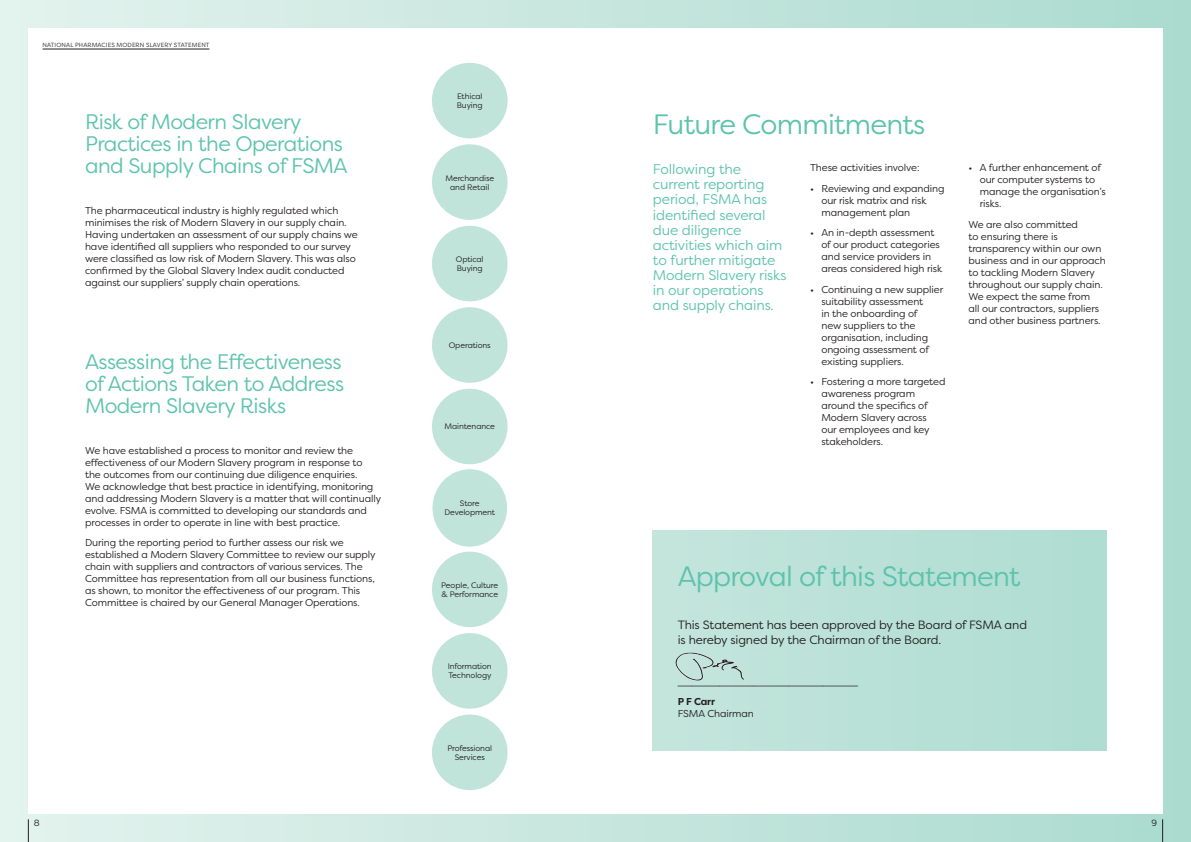
<style>
.page{position:relative;width:1191px;height:842px;background:#fff}
.page>*{position:absolute;margin:0;border:0;box-sizing:border-box;transform-origin:0 0}
.t1{font:28px "Filson Pro";letter-spacing:-.025em;color:#5dc3ad}
.t2{font:21px/22px "Filson Pro";letter-spacing:-.025em;color:#5dc3ad}
.t3{font:14px/15.1px "Filson Pro";letter-spacing:-.01em;color:#5dc3ad}
.t4{font:12px/15px "Filson Pro";letter-spacing:-.01em;color:#231f20}
.t5{font:10px/12px "Filson Pro";letter-spacing:-.01em;color:#231f20}
.t6{font:700 10px "Filson Pro";color:#231f20}
.t7{font:9px "Filson Pro";color:#231f20}
.t8{font:8px/9px "Filson Pro";letter-spacing:-.01em;color:#231f20}
.t9{font:6px "Filson Pro";letter-spacing:.02em;color:#231f20}
</style>
<div class="page">
<div style="left:0;top:0;width:1191px;height:842px;background:linear-gradient(to right,#e4f2ee,#abdbcf)"></div>
<div style="left:28px;top:28px;width:1134px;height:786px;background:#fff"></div>
<div style="left:653px;top:531px;width:453px;height:219px;background:#b9e1d7"></div>
<div style="left:432px;top:63px;width:75px;height:75px;background:#c0e3da;border-radius:50%"></div>
<div style="left:432px;top:144px;width:75px;height:76px;background:#c0e3da;border-radius:50%"></div>
<div style="left:432px;top:226px;width:75px;height:75px;background:#c0e3da;border-radius:50%"></div>
<div style="left:432px;top:307px;width:75px;height:76px;background:#c0e3da;border-radius:50%"></div>
<div style="left:432px;top:389px;width:75px;height:75px;background:#c0e3da;border-radius:50%"></div>
<div style="left:432px;top:469px;width:75px;height:78px;background:#c0e3da;border-radius:50%"></div>
<div style="left:431px;top:468px;width:77px;height:80px;border:1px solid #fff;border-radius:50%"></div>
<div style="left:432px;top:552px;width:75px;height:75px;background:#c0e3da;border-radius:50%"></div>
<div style="left:432px;top:633px;width:75px;height:76px;background:#c0e3da;border-radius:50%"></div>
<div style="left:432px;top:714px;width:75px;height:76px;background:#c0e3da;border-radius:50%"></div>
<img style="left:675px;top:652px;width:70px;height:29px">
<hr style="left:43px;top:49px;width:166px;height:1px;background:#231f20">
<svg style="left:28px;top:819px;width:1px;height:23px"></svg>
<svg style="left:1162px;top:819px;width:1px;height:23px"></svg>
<p class="t9" style="left:43px;top:41px;width:168px">NATIONAL PHARMACIES MODERN SLAVERY STATEMENT</p>
<h2 class="t2" style="left:85px;top:110px;width:264px">Risk of Modern Slavery<br>Practices in the Operations and Supply Chains of FSMA</h2>
<p class="t5" style="left:85px;top:204px;width:274px">The pharmaceutical industry is highly regulated which minimises the risk of Modern Slavery in our supply chain.<br>Having undertaken an assessment of our supply chains we have identified all suppliers who responded to our survey were classified as low risk of Modern Slavery. This was also confirmed by the Global Slavery Index audit conducted against our suppliers’ supply chain operations.</p>
<h2 class="t2" style="left:85px;top:350px;width:260px;text-align:justify">Assessing the Effectiveness of Actions Taken to Address Modern Slavery Risks</h2>
<p class="t5" style="left:85px;top:444px;width:298px">We have established a process to monitor and review the effectiveness of our Modern Slavery program in response to<br>the outcomes from our continuing due diligence enquiries.<br>We acknowledge that best practice in identifying, monitoring and addressing Modern Slavery is a matter that will continually evolve. FSMA is committed to developing our standards and processes in order to operate in line with best practice.</p>
<p class="t5" style="left:85px;top:536px;width:292px">During the reporting period to further assess our risk we established a Modern Slavery Committee to review our supply chain with suppliers and contractors of various services. The Committee has representation from all our business functions, as shown, to monitor the effectiveness of our program. This Committee is chaired by our General Manager Operations.</p>
<p class="t8" style="left:457px;top:92px;width:27px">Ethical<br>Buying</p>
<p class="t8" style="left:445px;top:173px;width:50px;text-align:center">Merchandise and Retail</p>
<p class="t8" style="left:456px;top:255px;width:29px">Optical<br>Buying</p>
<p class="t8" style="left:449px;top:340px;width:43px">Operations</p>
<p class="t8" style="left:444px;top:422px;width:52px">Maintenance</p>
<p class="t8" style="left:444px;top:499px;width:52px;text-align:center">Store<br>Development</p>
<p class="t8" style="left:441px;top:580px;width:59px">People, Culture &amp; Performance</p>
<p class="t8" style="left:448px;top:662px;width:46px">Information<br>Technology</p>
<p class="t8" style="left:447px;top:743px;width:46px;text-align:center">Professional<br>Services</p>
<h1 class="t1" style="left:653px;top:106px;width:274px">Future Commitments</h1>
<p class="t5" style="left:810px;top:161px;width:111px">These activities involve:</p>
<p class="t5" style="left:821px;top:182px;width:125px;text-indent:-11px">• Reviewing and expanding our risk matrix and risk management plan</p>
<p class="t5" style="left:821px;top:226px;width:122px;text-indent:-11px">• An in-depth assessment of our product categories and service providers in areas considered high risk</p>
<p class="t5" style="left:821px;top:283px;width:123px;text-indent:-11px">• Continuing a new supplier suitability assessment<br>in the onboarding of<br>new suppliers to the organisation, including ongoing assessment of existing suppliers.</p>
<p class="t5" style="left:821px;top:375px;width:126px;text-indent:-11px">• Fostering a more targeted awareness program around the specifics of<br>Modern Slavery across<br>our employees and key stakeholders.</p>
<h3 class="t3" style="left:653px;top:161px;width:135px">Following the current reporting period, FSMA has identified several due diligence activities which aim to further mitigate<br>Modern Slavery risks in our operations and supply chains.</h3>
<p class="t5" style="left:979px;top:161px;width:128px;text-indent:-11px">• A further enhancement of our computer systems to manage the organisation’s risks.</p>
<p class="t5" style="left:968px;top:218px;width:139px">We are also committed<br>to ensuring there is transparency within our own business and in our approach to tackling Modern Slavery throughout our supply chain.<br>We expect the same from<br>all our contractors, suppliers and other business partners.</p>
<h1 class="t1" style="left:677px;top:558px;width:344px">Approval of this Statement</h1>
<p class="t4" style="left:677px;top:617px;width:351px">This Statement has been approved by the Board of FSMA and is hereby signed by the Chairman of the Board.</p>
<p class="t5" style="left:677px;top:675px;width:182px">__________________________</p>
<p class="t6" style="left:677px;top:695px;width:39px">P F Carr</p>
<p class="t5" style="left:677px;top:707px;width:78px">FSMA Chairman</p>
<p class="t7" style="left:34px;top:817px;width:7px">8</p>
<p class="t7" style="left:1151px;top:817px;width:7px">9</p>
</div>
